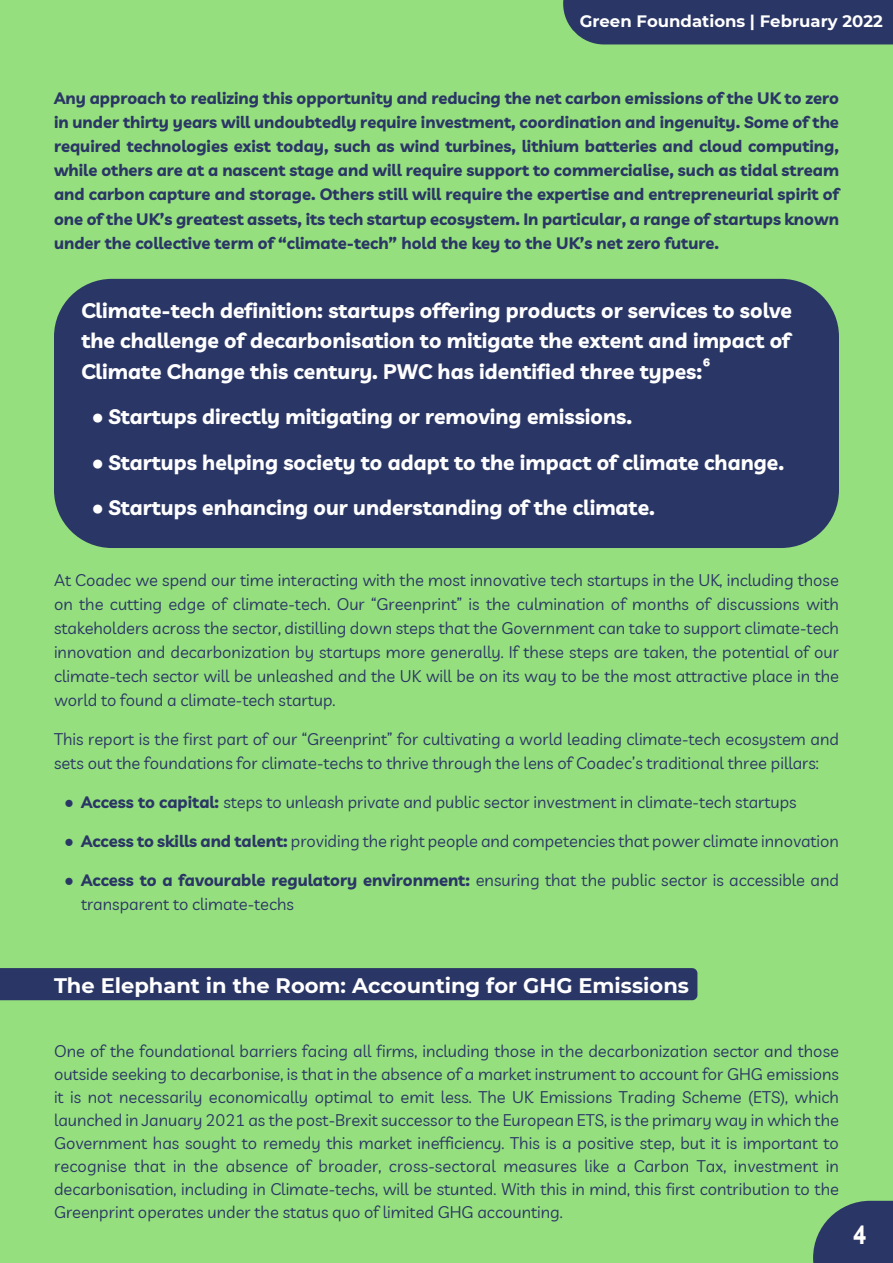
<style>
.page{position:relative;width:893px;height:1263px;background:#95df7e}
.page>*{position:absolute;margin:0;border:0;box-sizing:border-box;transform-origin:0 0}
.t1{font:700 26.25px "Livvic";color:#fff;scale:.81 1}
.t2{font:700 21px/30.6px "Livvic";color:#fff;text-align:justify}
.t3{font:700 21px "Montserrat";color:#fff}
.t4{font:16.5px/24px "Livvic";color:#2a3665;text-align:justify}
.t5{font:700 16.5px/24px "Livvic";color:#2a3665;text-align:justify}
.t6{font:700 16.5px "Montserrat";color:#fff}
.s1{font-family:"Times New Roman"}
.s2{font-weight:700}
</style>
<div class="page">
<div style="left:563px;top:0;width:330px;height:44px;background:#2a3665"></div>
<svg style="left:813px;top:1201px;width:80px;height:62px;background:#384d68"></svg>
<div style="left:0;top:968px;width:697px;height:32px;background:#2a3665"></div>
<div style="left:54px;top:279px;width:785px;height:269px;background:#2a3665;border-radius:58px"></div>
<p class="t6" style="left:580px;top:11px;width:305px">Green Foundations | February 2022</p>
<p class="t5" style="left:54px;top:86px;width:786px">Any approach to realizing this opportunity and reducing the net carbon emissions of the UK to zero in under thirty years will undoubtedly require investment, coordination and ingenuity. Some of the required technologies exist today, such as wind turbines, lithium batteries and cloud computing, while others are at a nascent stage and will require support to commercialise, such as tidal stream and carbon capture and storage. Others still will require the expertise and entrepreneurial spirit of one of the UK’s greatest assets, its tech startup ecosystem. In particular, a range of startups known under the collective term of “climate-tech” hold the key to the UK’s net zero future.</p>
<p class="t2" style="left:81px;top:294px;width:712px">Climate-tech definition: startups offering products or services to solve the challenge of decarbonisation to mitigate the extent and impact of Climate Change this century. PWC has identified three types:</p>
<p class="t2" style="left:91px;top:401px;width:542px"><span class="s1">●</span> Startups directly mitigating or removing emissions.</p>
<p class="t2" style="left:91px;top:447px;width:694px"><span class="s1">●</span> Startups helping society to adapt to the impact of climate change.</p>
<p class="t2" style="left:91px;top:492px;width:565px"><span class="s1">●</span> Startups enhancing our understanding of the climate.</p>
<p class="t2" style="left:703px;top:350px;width:8px">⁶</p>
<p class="t4" style="left:54px;top:568px;width:786px">At Coadec we spend our time interacting with the most innovative tech startups in the UK, including those on the cutting edge of climate-tech. Our “Greenprint” is the culmination of months of discussions with stakeholders across the sector, distilling down steps that the Government can take to support climate-tech innovation and decarbonization by startups more generally. If these steps are taken, the potential of our climate-tech sector will be unleashed and the UK will be on its way to be the most attractive place in the world to found a climate-tech startup.</p>
<p class="t4" style="left:54px;top:727px;width:786px">This report is the first part of our “Greenprint” for cultivating a world leading climate-tech ecosystem and sets out the foundations for climate-techs to thrive through the lens of Coadec’s traditional three pillars:</p>
<p class="t4" style="left:64px;top:790px;width:734px"><span class="s1">●</span> <span class="s2">Access to capital:</span> steps to unleash private and public sector investment in climate-tech startups</p>
<p class="t4" style="left:64px;top:829px;width:776px"><span class="s1">●</span> <span class="s2">Access to skills and talent:</span> providing the right people and competencies that power climate innovation</p>
<p class="t4" style="left:81px;top:868px;width:759px;text-indent:-17px"><span class="s1">●</span> <span class="s2">Access to a favourable regulatory environment:</span> ensuring that the public sector is accessible and transparent to climate-techs</p>
<p class="t3" style="left:54px;top:972px;width:636px">The Elephant in the Room: Accounting for GHG Emissions</p>
<p class="t4" style="left:54px;top:1039px;width:786px;line-height:23.1px">One of the foundational barriers facing all firms, including those in the decarbonization sector and those outside seeking to decarbonise, is that in the absence of a market instrument to account for GHG emissions it is not necessarily economically optimal to emit less. The UK Emissions Trading Scheme (ETS), which launched in January 2021 as the post-Brexit successor to the European ETS, is the primary way in which the Government has sought to remedy this market inefficiency. This is a positive step, but it is important to recognise that in the absence of broader, cross-sectoral measures like a Carbon Tax, investment in decarbonisation, including in Climate-techs, will be stunted. With this in mind, this first contribution to the Greenprint operates under the status quo of limited GHG accounting.</p>
<h1 class="t1" style="left:853px;top:1217px;width:17px">4</h1>
</div>
